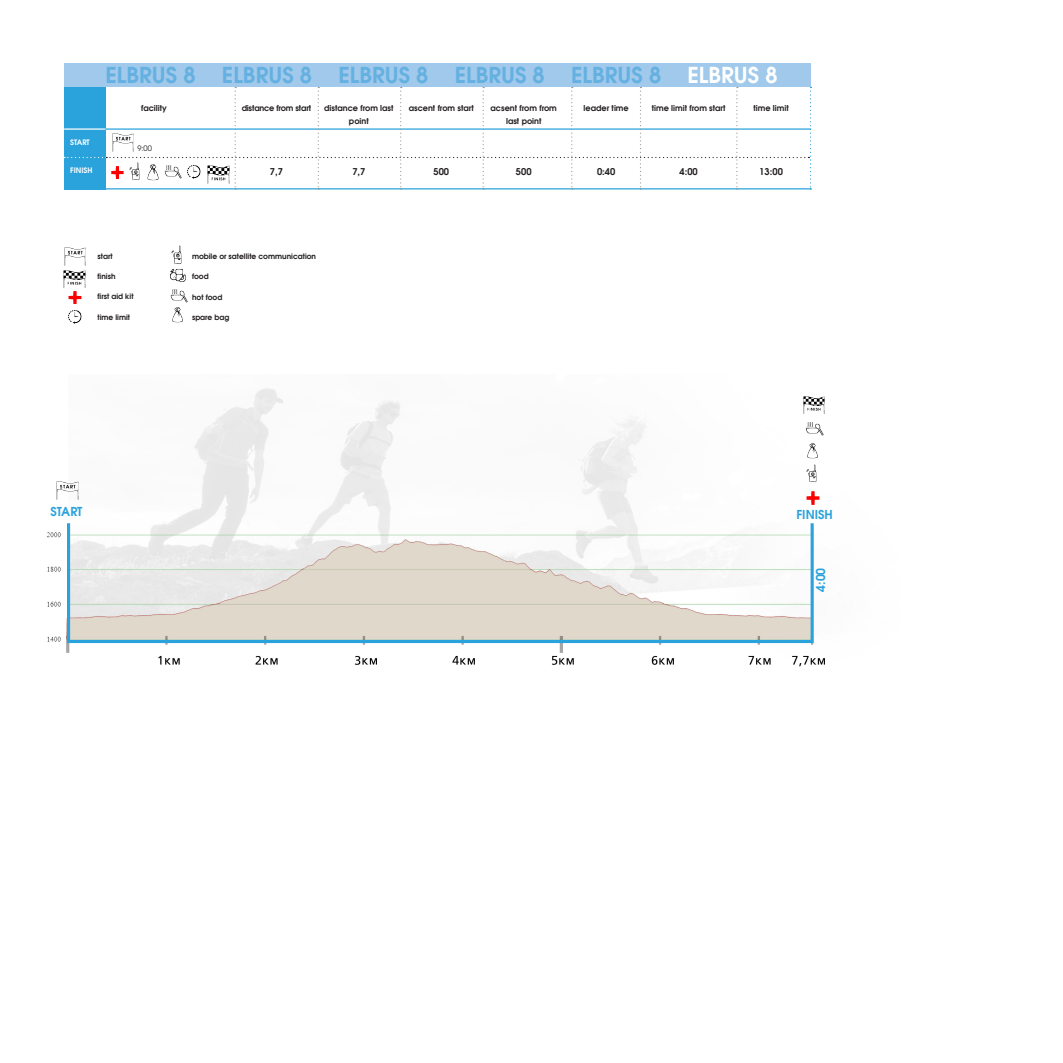
<style>
.page{position:relative;width:1063px;height:1063px;background:#fff}
.page>*{position:absolute;margin:0;border:0;box-sizing:border-box;transform-origin:0 0}
.t1{font:700 21.88px "AG Avalanche C";color:#64b0e1}
.t2{font:700 21.88px "AG Avalanche C";color:#fff}
.t3{font:700 12.31px "AG Avalanche C";color:#2aa2db}
.t4{font:700 9.38px "AG Avalanche C";color:#231f20}
.t5{font:700 8.12px/12.8px "AG Avalanche C";color:#231f20;text-align:center}
.t6{font:700 8.12px "AG Avalanche C";letter-spacing:-.02em;color:#231f20}
.t7{font:700 7.5px "AG Avalanche C";color:#231f20}
.t8{font:700 7.5px "AG Avalanche C";color:#fff}
.t9{font:7.5px "AG Avalanche C";color:#231f20}
</style>
<div class="page">
<img style="left:47px;top:388px;width:778px;height:279px">
<img style="left:68px;top:310px;width:14px;height:14px">
<img style="left:64px;top:247px;width:22px;height:19px">
<img style="left:63px;top:270px;width:23px;height:18px">
<img style="left:68px;top:291px;width:14px;height:13px">
<img style="left:171px;top:245px;width:11px;height:19px">
<img style="left:170px;top:289px;width:18px;height:14px">
<img style="left:172px;top:307px;width:11px;height:16px">
<img style="left:170px;top:269px;width:16px;height:13px">
<img style="left:55px;top:481px;width:24px;height:20px">
<img style="left:804px;top:420px;width:20px;height:18px">
<img style="left:803px;top:442px;width:20px;height:17px">
<img style="left:802px;top:396px;width:23px;height:20px">
<img style="left:801px;top:463px;width:24px;height:21px">
<img style="left:804px;top:491px;width:18px;height:15px">
<svg style="left:64px;top:87px;width:747px;height:103px"></svg>
<div style="left:64px;top:63px;width:747px;height:24px;background:#a0c9eb"></div>
<div style="left:67px;top:522px;width:747px;height:121px;border:3px solid #2aa2db"></div>
<p class="t1" style="left:106px;top:61px;width:92px">ELBRUS 8</p>
<p class="t1" style="left:222px;top:61px;width:92px">ELBRUS 8</p>
<p class="t1" style="left:338px;top:61px;width:92px">ELBRUS 8</p>
<p class="t1" style="left:455px;top:61px;width:92px">ELBRUS 8</p>
<p class="t1" style="left:571px;top:61px;width:92px">ELBRUS 8</p>
<p class="t2" style="left:688px;top:61px;width:92px">ELBRUS 8</p>
<p class="t8" style="left:70px;top:137px;width:21px">START</p>
<p class="t8" style="left:70px;top:166px;width:24px">FINISH</p>
<p class="t5" style="left:141px;top:101px;width:27px">facility</p>
<p class="t9" style="left:137px;top:144px;width:16px">9:00</p>
<p class="t6" style="left:242px;top:103px;width:71px">distance from start</p>
<p class="t5" style="left:324px;top:101px;width:71px">distance from last point</p>
<p class="t5" style="left:409px;top:101px;width:67px">ascent from start</p>
<p class="t4" style="left:270px;top:165px;width:15px">7,7</p>
<p class="t4" style="left:352px;top:165px;width:15px">7,7</p>
<p class="t4" style="left:433px;top:165px;width:17px">500</p>
<p class="t5" style="left:491px;top:101px;width:68px">acsent from from last point</p>
<p class="t4" style="left:516px;top:165px;width:17px">500</p>
<p class="t5" style="left:584px;top:101px;width:47px">leader time</p>
<p class="t4" style="left:597px;top:165px;width:20px">0:40</p>
<p class="t5" style="left:652px;top:101px;width:75px">time limit from start</p>
<p class="t4" style="left:680px;top:165px;width:20px">4:00</p>
<p class="t5" style="left:753px;top:101px;width:37px">time limit</p>
<p class="t4" style="left:759px;top:165px;width:25px">13:00</p>
<p class="t7" style="left:98px;top:251px;width:17px">start</p>
<p class="t7" style="left:98px;top:271px;width:20px">finish</p>
<p class="t7" style="left:98px;top:292px;width:38px">first aid kit</p>
<p class="t7" style="left:98px;top:312px;width:34px">time limit</p>
<p class="t7" style="left:192px;top:251px;width:126px">mobile or satellite communication</p>
<p class="t7" style="left:192px;top:272px;width:18px">food</p>
<p class="t7" style="left:192px;top:292px;width:32px">hot food</p>
<p class="t7" style="left:192px;top:312px;width:39px">spare bag</p>
<p class="t3" style="left:51px;top:504px;width:33px">START</p>
<p class="t3" style="left:796px;top:506px;width:38px">FINISH</p>
<p class="t3" style="left:812px;top:592px;width:26px;rotate:-90deg">4:00</p>
</div>
